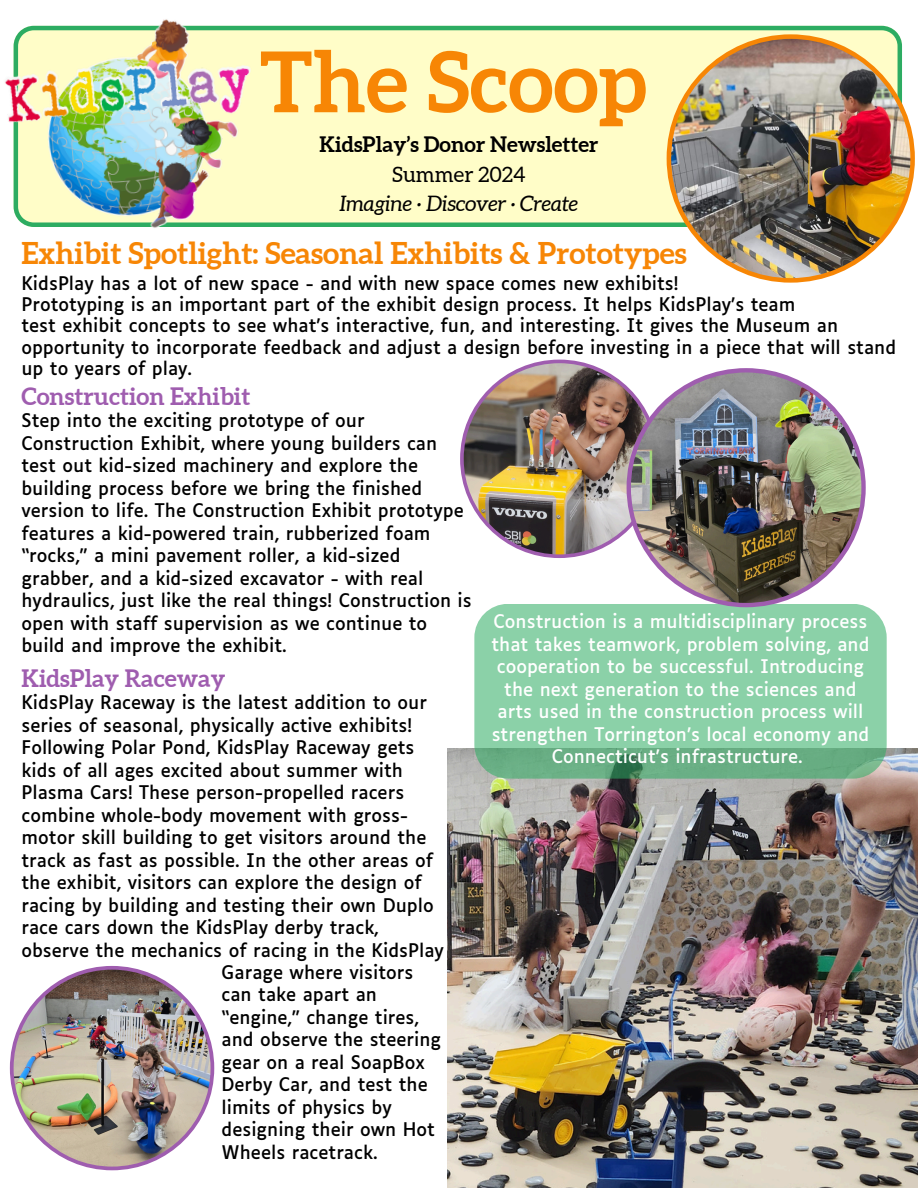
<style>
.page{position:relative;width:918px;height:1188px;background:#fff}
.page>*{position:absolute;margin:0;border:0;box-sizing:border-box;transform-origin:0 0}
.t1{font:700 84px "Aleo";color:#f78605}
.t2{font:700 30px "Aleo";color:#f78605}
.t3{font:700 24px "Aleo";color:#9f5daf}
.t4{font:700 21.3px/29.2px "Aleo";color:#000;text-align:center}
.t5{font:18px/22.5px "Luciole";color:#000}
.t6{font:18px/22.5px "Luciole";color:#fff;text-align:center}
.s1{font-weight:400}
.s2{font-weight:400;font-style:italic}
</style>
<div class="page">
<div style="left:276px;top:26px;width:622px;height:201px;background:#fffdc8"></div>
<img style="left:5px;top:19px;width:271px;height:209px">
<img style="left:667px;top:34px;width:248px;height:249px">
<img style="left:447px;top:748px;width:471px;height:440px">
<img style="left:460px;top:360px;width:167px;height:198px">
<svg style="left:474px;top:604px;width:413px;height:175px;background:#84caa1"></svg>
<img style="left:627px;top:368px;width:239px;height:239px">
<img style="left:10px;top:966px;width:204px;height:204px">
<h2 class="t1" style="left:260px;top:34px;width:389px">The Scoop</h2>
<p class="t4" style="left:320px;top:130px;width:280px">KidsPlay’s Donor Newsletter<br><span class="s1">Summer 2024<br></span><span class="s2">Imagine · Discover · Create</span></p>
<p class="t2" style="left:21px;top:236px;width:667px">Exhibit Spotlight: Seasonal Exhibits &amp; Prototypes</p>
<p class="t5" style="left:21px;top:273px;width:659px">KidsPlay has a lot of new space - and with new space comes new exhibits!</p>
<p class="t5" style="left:21px;top:295px;width:776px">Prototyping is an important part of the exhibit design process. It helps KidsPlay’s team</p>
<p class="t5" style="left:21px;top:317px;width:876px;line-height:21.3px">test exhibit concepts to see what’s interactive, fun, and interesting. It gives the Museum an opportunity to incorporate feedback and adjust a design before investing in a piece that will stand up to years of play.</p>
<p class="t3" style="left:21px;top:382px;width:230px">Construction Exhibit</p>
<p class="t5" style="left:21px;top:411px;width:452px">Step into the exciting prototype of our Construction Exhibit, where young builders can test out kid-sized machinery and explore the building process before we bring the finished version to life. The Construction Exhibit prototype features a kid-powered train, rubberized foam “rocks,” a mini pavement roller, a kid-sized grabber, and a kid-sized excavator - with real hydraulics, just like the real things! Construction is open with staff supervision as we continue to build and improve the exhibit.</p>
<h3 class="t3" style="left:21px;top:664px;width:205px">KidsPlay Raceway</h3>
<h4 class="t5" style="left:21px;top:693px;width:424px">KidsPlay Raceway is the latest addition to our series of seasonal, physically active exhibits!<br>Following Polar Pond, KidsPlay Raceway gets kids of all ages excited about summer with Plasma Cars! These person-propelled racers combine whole-body movement with gross&shy;motor skill building to get visitors around the track as fast as possible. In the other areas of the exhibit, visitors can explore the design of racing by building and testing their own Duplo race cars down the KidsPlay derby track, observe the mechanics of racing in the KidsPlay</h4>
<p class="t5" style="left:222px;top:962px;width:221px">Garage where visitors can take apart an “engine,” change tires, and observe the steering gear on a real SoapBox<br>Derby Car, and test the limits of physics by designing their own Hot<br>Wheels racetrack.</p>
<p class="t6" style="left:491px;top:612px;width:380px">Construction is a multidisciplinary process that takes teamwork, problem solving, and cooperation to be successful. Introducing the next generation to the sciences and arts used in the construction process will strengthen Torrington’s local economy and Connecticut’s infrastructure.</p>
</div>
